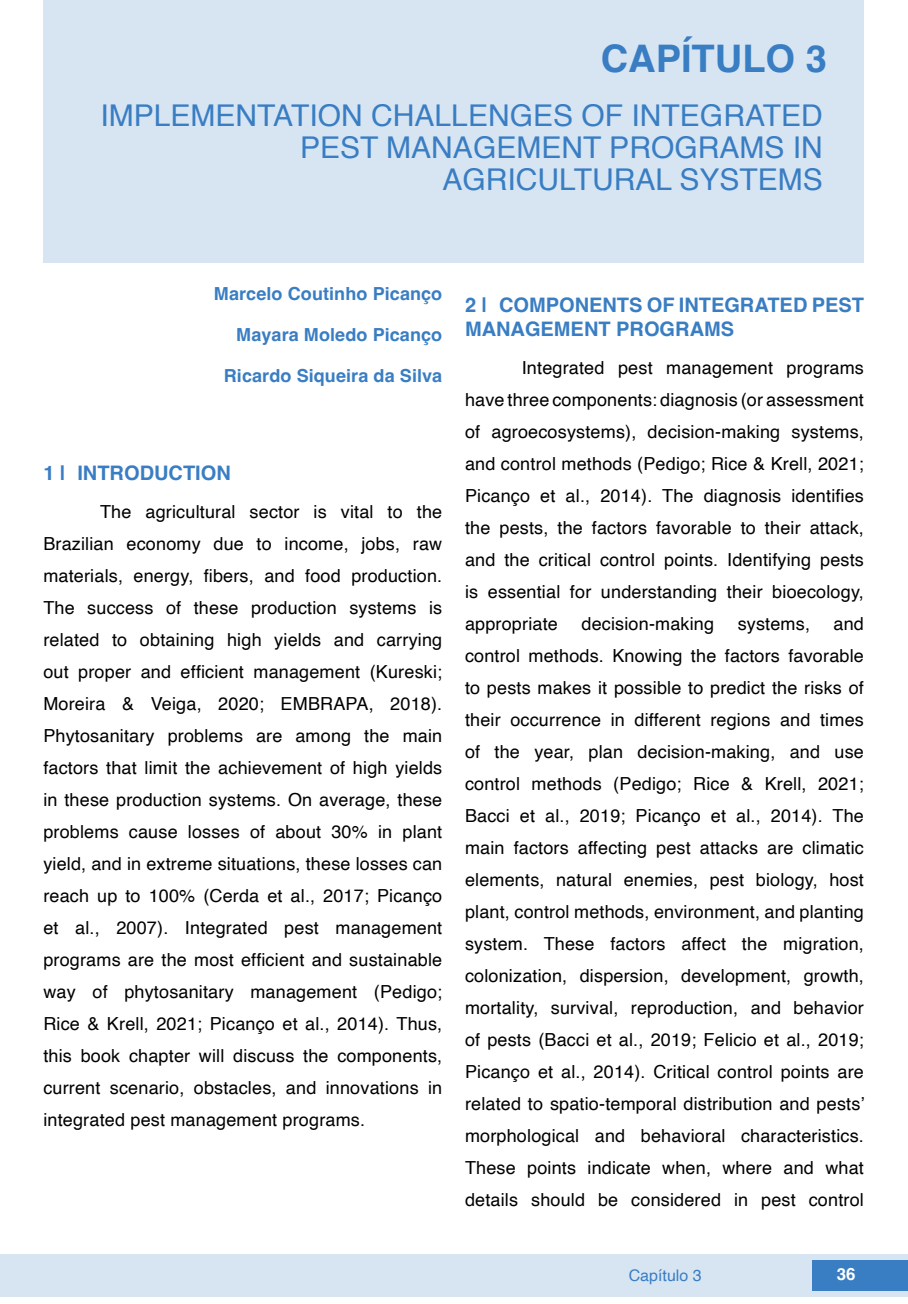
<style>
.page{position:relative;width:908px;height:1304px;background:#fff}
.page>*{position:absolute;margin:0;border:0;box-sizing:border-box;transform-origin:0 0}
.cap{font:700 38px "Helvetica";color:#397dc3}
.nome_artigos{font:30px/32px "Helvetica";color:#397dc3;text-align:right}
.t1{font:700 20px/24px "Helvetica";color:#397dc3}
.txt{font:18px/32px "Helvetica";letter-spacing:.01em;color:#000;text-align:justify}
.nome_autores{font:700 18px "Helvetica";letter-spacing:.005em;color:#397dc3}
.t2{font:700 16.8px "Helvetica";color:#fff}
.t3{font:16px "Helvetica";color:#397dc3}
</style>
<div class="page">
<div style="left:0;top:1254px;width:906px;height:43px;background:#d7e5f3"></div>
<div style="left:812px;top:1261px;width:95px;height:30px;background:#397dc3"></div>
<div style="left:43px;top:0;width:820px;height:263px;background:#d7e5f3"></div>
<p class="cap" style="left:600px;top:35px;width:227px">CAPÍTULO 3</p>
<p class="nome_artigos" style="left:100px;top:101px;width:723px">IMPLEMENTATION CHALLENGES OF INTEGRATED<br>PEST MANAGEMENT PROGRAMS IN<br>AGRICULTURAL SYSTEMS</p>
<p class="nome_autores" style="left:214px;top:283px;width:230px">Marcelo Coutinho Picanço</p>
<p class="nome_autores" style="left:236px;top:324px;width:207px">Mayara Moledo Picanço</p>
<p class="nome_autores" style="left:224px;top:365px;width:220px">Ricardo Siqueira da Silva</p>
<p class="t1" style="left:43px;top:463px;width:189px">1 | INTRODUCTION</p>
<p class="txt" style="left:43px;top:496px;width:400px;text-indent:57px">The agricultural sector is vital to the Brazilian economy due to income, jobs, raw materials, energy, fibers, and food production.<br>The success of these production systems is related to obtaining high yields and carrying out proper and efficient management (Kureski; Moreira &amp; Veiga, 2020; EMBRAPA, 2018).<br>Phytosanitary problems are among the main factors that limit the achievement of high yields in these production systems. On average, these problems cause losses of about 30% in plant yield, and in extreme situations, these losses can reach up to 100% (Cerda et al., 2017; Picanço et al., 2007). Integrated pest management programs are the most efficient and sustainable way of phytosanitary management (Pedigo; Rice &amp; Krell, 2021; Picanço et al., 2014). Thus, this book chapter will discuss the components, current scenario, obstacles, and innovations in integrated pest management programs.</p>
<p class="t1" style="left:465px;top:295px;width:400px">2 | COMPONENTS OF INTEGRATED PEST<br>MANAGEMENT PROGRAMS</p>
<p class="txt" style="left:465px;top:352px;width:400px;text-indent:57px">Integrated pest management programs have three components: diagnosis (or assessment of agroecosystems), decision-making systems, and control methods (Pedigo; Rice &amp; Krell, 2021; Picanço et al., 2014). The diagnosis identifies the pests, the factors favorable to their attack, and the critical control points. Identifying pests is essential for understanding their bioecology, appropriate</p>
<p class="txt" style="left:465px;top:608px;width:401px;text-indent:368px">and control methods. Knowing the factors favorable to pests makes it possible to predict the risks of their occurrence in different regions and times of the year, plan decision-making, and use control methods (Pedigo; Rice &amp; Krell, 2021; Bacci et al., 2019; Picanço et al., 2014). The main factors affecting pest attacks are climatic elements, natural enemies, pest biology, host plant, control methods, environment, and planting system. These factors affect the migration, colonization, dispersion, development, growth, mortality, survival, reproduction, and behavior of pests (Bacci et al., 2019; Felicio et al., 2019; Picanço et al., 2014). Critical control points are related to spatio-temporal distribution and pests’ morphological and behavioral characteristics.<br>These points indicate when, where and what details should be considered in pest control</p>
<p class="txt" style="left:581px;top:608px;width:134px">decision-making</p>
<p class="txt" style="left:737px;top:608px;width:74px">systems,</p>
<p class="t3" style="left:628px;top:1263px;width:74px">Capítulo 3</p>
<p class="t2" style="left:836px;top:1264px;width:20px">36</p>
</div>
